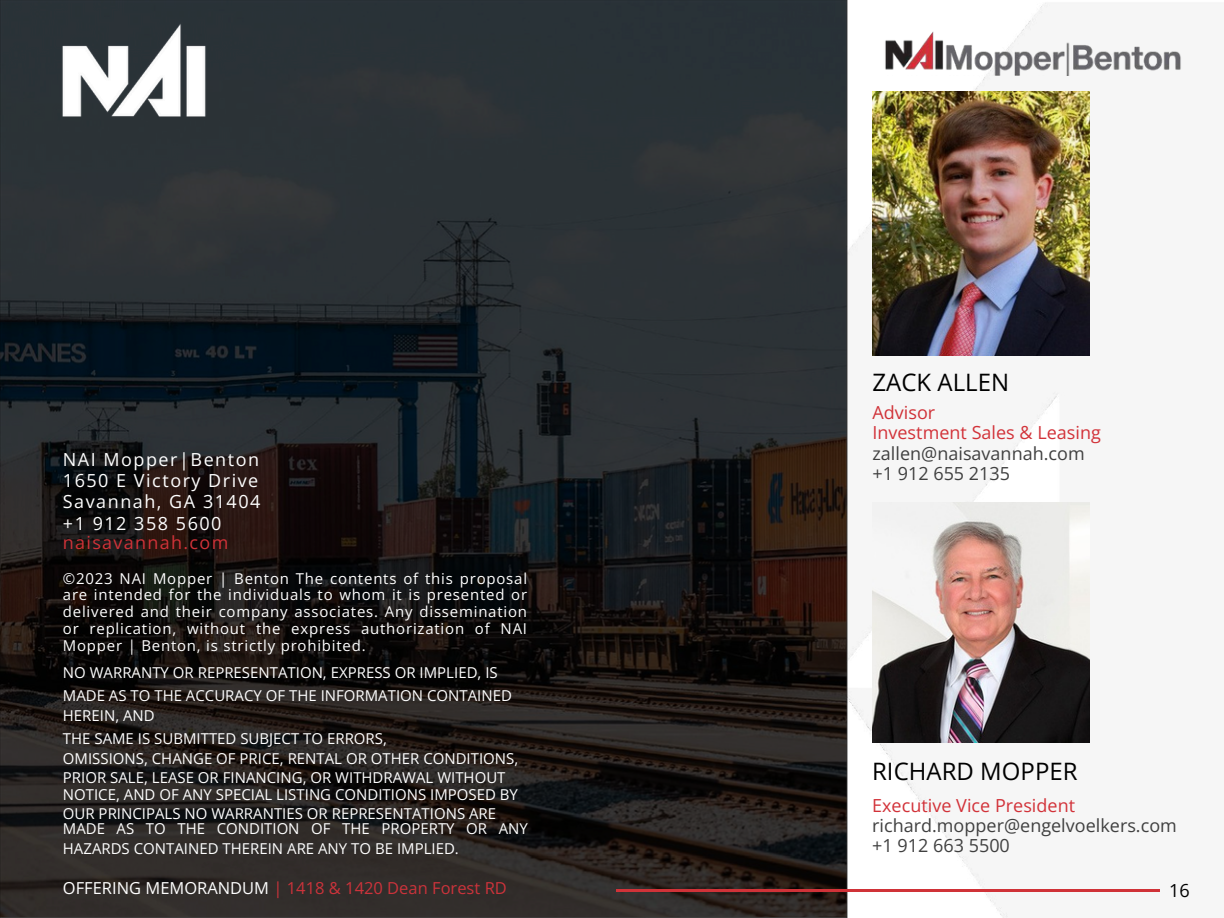
<style>
.page{position:relative;width:1224px;height:918px;background:#fff}
.page>*{position:absolute;margin:0;border:0;box-sizing:border-box;transform-origin:0 0}
.t1{font:24px "Open Sans";color:#000}
.t2{font:18px/20.2px "Open Sans";color:#404040}
.t3{font:18px/21.3px "Open Sans";letter-spacing:.085em;color:#fff;text-align:justify}
.t4{font:18px "Open Sans";letter-spacing:.075em;color:#d03238}
.t5{font:18px "Open Sans";color:#000}
.t6{font:16.5px "Open Sans";color:#cc333b}
.t7{font:15px/16.8px "Open Sans";color:#fff;text-align:justify}
.s1{color:#fff}
.s2{color:#d03238}
.s3{color:#d23239}
</style>
<div class="page">
<img style="left:0;top:0;width:854px;height:918px">
<img style="left:885px;top:23px;width:297px;height:53px">
<hr style="left:616px;top:889px;width:544px;height:3px;background:#d03238">
<img style="left:872px;top:503px;width:218px;height:239px">
<img style="left:872px;top:92px;width:217px;height:263px">
<p class="t3" style="left:63px;top:448px;width:199px">NAI Mopper|Benton 1650 E Victory Drive Savannah, GA 31404 +1 912 358 5600</p>
<p class="t4" style="left:63px;top:530px;width:167px">naisavannah.com</p>
<p class="t7" style="left:63px;top:569px;width:466px">©2023 NAI Mopper | Benton The contents of this proposal are intended for the individuals to whom it is presented or delivered and their company associates. Any dissemination or replication, without the express authorization of NAI Mopper | Benton, is strictly prohibited.</p>
<p class="t7" style="left:63px;top:664px;width:436px">NO WARRANTY OR REPRESENTATION, EXPRESS OR IMPLIED, IS</p>
<p class="t7" style="left:63px;top:686px;width:451px">MADE AS TO THE ACCURACY OF THE INFORMATION CONTAINED</p>
<h2 class="t7" style="left:63px;top:707px;width:93px">HEREIN, AND</h2>
<p class="t7" style="left:63px;top:730px;width:326px">THE SAME IS SUBMITTED SUBJECT TO ERRORS,</p>
<p class="t7" style="left:63px;top:749px;width:457px">OMISSIONS, CHANGE OF PRICE, RENTAL OR OTHER CONDITIONS,</p>
<h1 class="t7" style="left:63px;top:769px;width:444px">PRIOR SALE, LEASE OR FINANCING, OR WITHDRAWAL WITHOUT</h1>
<h2 class="t7" style="left:63px;top:785px;width:457px">NOTICE, AND OF ANY SPECIAL LISTING CONDITIONS IMPOSED BY</h2>
<p class="t7" style="left:63px;top:805px;width:435px">OUR PRINCIPALS NO WARRANTIES OR REPRESENTATIONS ARE</p>
<h1 class="t7" style="left:63px;top:819px;width:467px;line-height:19.2px">MADE AS TO THE CONDITION OF THE PROPERTY OR ANY<br>HAZARDS CONTAINED THEREIN ARE ANY TO BE IMPLIED.</h1>
<p class="t6" style="left:63px;top:877px;width:445px"><span class="s1">OFFERING MEMORANDUM</span> | 1418 &amp; 1420 Dean Forest RD</p>
<h2 class="t1" style="left:872px;top:365px;width:138px">ZACK ALLEN</h2>
<p class="t2" style="left:872px;top:402px;width:230px"><span class="s2">Advisor<br></span><span class="s3">Investment Sales &amp; Leasing </span>zallen@naisavannah.com +1 912 655 2135</p>
<p class="t1" style="left:872px;top:755px;width:207px">RICHARD MOPPER</p>
<p class="t2" style="left:872px;top:795px;width:306px"><span class="s3">Executive Vice President </span>richard.mopper@engelvoelkers.com +1 912 663 5500</p>
<p class="t5" style="left:1169px;top:878px;width:22px">16</p>
</div>
